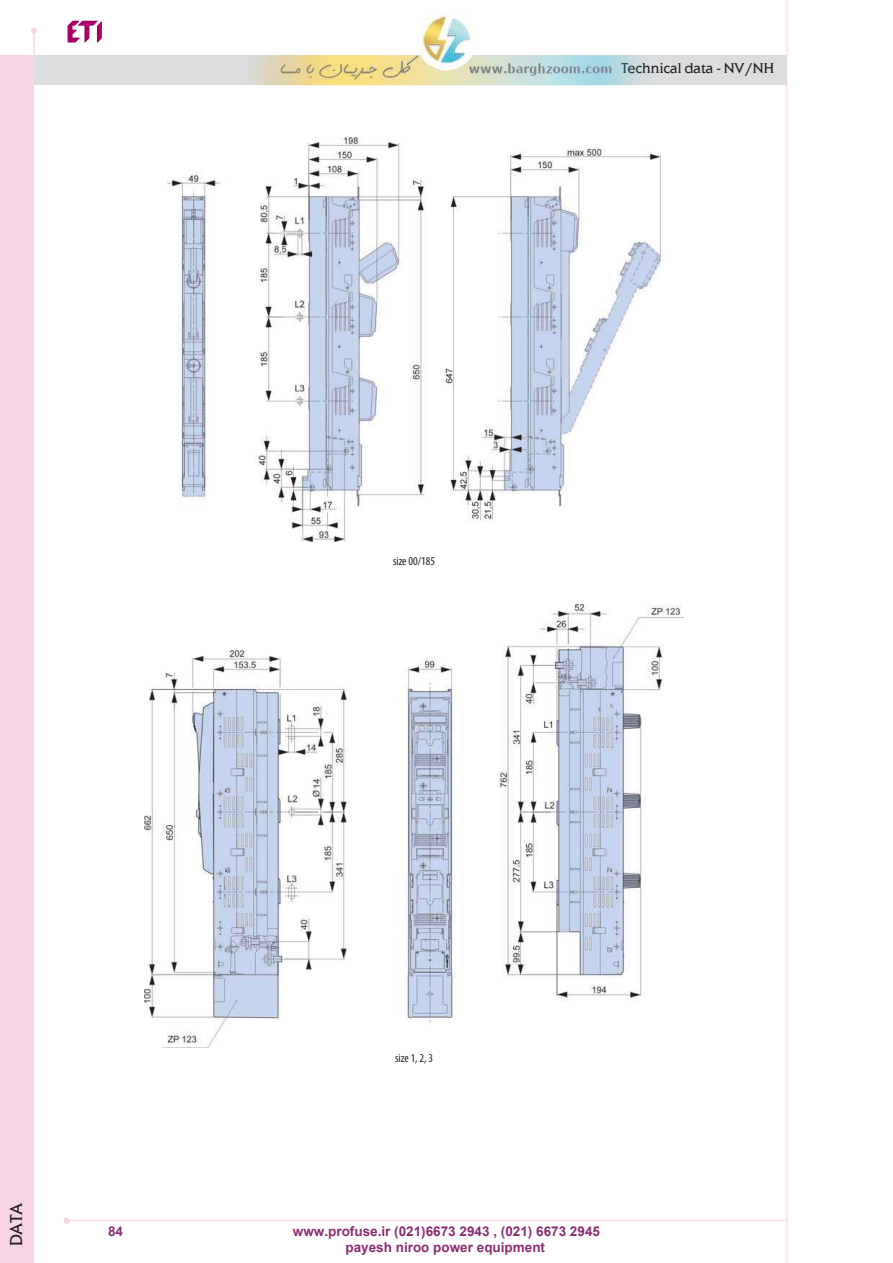
<style>
.page{position:relative;width:893px;height:1263px;background:#fff}
.page>*{position:absolute;margin:0;border:0;box-sizing:border-box;transform-origin:0 0}
.t1{font:18px "Elan SC Itc TEE";color:#231f20}
.t2{font:15px "Elan Itc TEE";color:#231f20}
.t3{font:700 13.5px/16.2px "Arial";color:#8c2e73;text-align:center}
.t4{font:condensed 12px "Myriad Pro";color:#231f20}
</style>
<div class="page">
<img style="left:0;top:0;width:788px;height:1263px">
<p class="t2" style="left:621px;top:62px;width:154px">Technical data - NV/NH</p>
<p class="t4" style="left:393px;top:556px;width:43px">size 00/185</p>
<h1 class="t1" style="left:5px;top:1246px;width:45px;rotate:-90deg">DATA</h1>
<p class="t4" style="left:395px;top:1054px;width:39px">size 1, 2, 3</p>
<p class="t3" style="left:108px;top:1223px;width:17px">84</p>
<p class="t3" style="left:293px;top:1223px;width:308px">www.profuse.ir (021)6673 2943 , (021) 6673 2945 payesh niroo power equipment</p>
</div>
